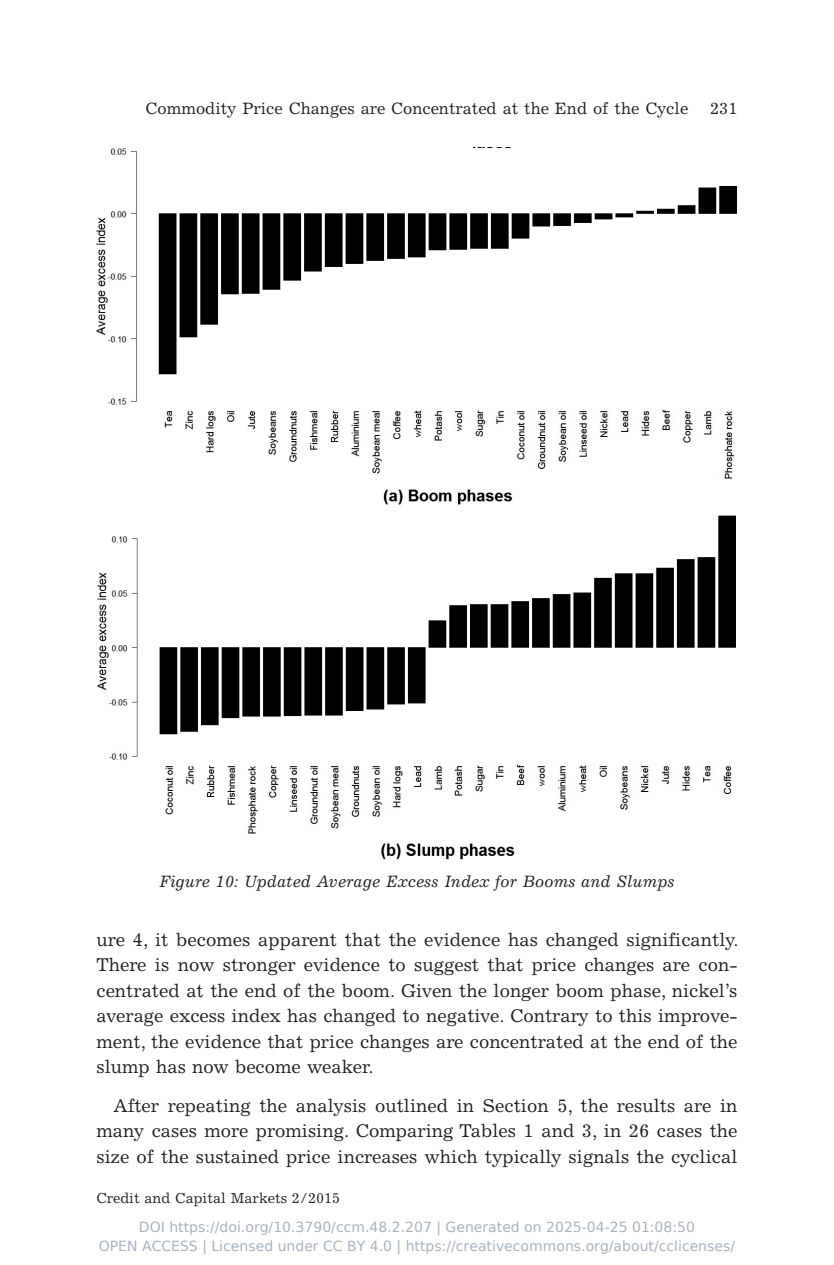
<style>
.page{position:relative;width:834px;height:1265px;background:#fff}
.page>*{position:absolute;margin:0;border:0;box-sizing:border-box;transform-origin:0 0}
.t1{font:18.4px/25.6px "Excelsior LT Std";color:#231f20}
.t2{font:16.4px "Excelsior LT Std";color:#231f20}
.t3{font:italic 16.4px "Excelsior LT Std";color:#231f20}
.t4{font:14.4px "Excelsior LT Std";color:#231f20}
.t5{font:14px "DejaVu Sans";color:rgb(36 64 97/.4)}
</style>
<div class="page">
<img style="left:97px;top:515px;width:639px;height:318px">
<img style="left:383px;top:489px;width:130px;height:16px">
<img style="left:96px;top:147px;width:641px;height:331px">
<div style="left:366px;top:132px;width:106px;height:24px;background:#fff"></div>
<img style="left:381px;top:843px;width:134px;height:17px">
<p class="t2" style="left:146px;top:99px;width:544px">Commodity Price Changes are Concentrated at the End of the Cycle</p>
<p class="t2" style="left:709px;top:99px;width:29px">231</p>
<p class="t3" style="left:159px;top:871px;width:517px">Figure 10: Updated Average Excess Index for Booms and Slumps</p>
<p class="t1" style="left:96px;top:926px;width:643px">ure 4, it becomes apparent that the evidence has changed significantly.<br>There is now stronger evidence to suggest that price changes are con&shy;centrated at the end of the boom. Given the longer boom phase, nickel’s average excess index has changed to negative. Contrary to this improve&shy;ment, the evidence that price changes are concentrated at the end of the slump has now become weaker.</p>
<p class="t1" style="left:96px;top:1092px;width:642px;text-align:justify;text-indent:17px">After repeating the analysis outlined in Section 5, the results are in many cases more promising. Comparing Tables 1 and 3, in 26 cases the size of the sustained price increases which typically signals the cyclical</p>
<p class="t4" style="left:96px;top:1189px;width:245px">Credit and Capital Markets 2 / 2015</p>
<p class="t5" style="left:139px;top:1219px;width:557px">DOI https://doi.org/10.3790/ccm.48.2.207 | Generated on 2025-04-25 01:08:50</p>
<p class="t5" style="left:99px;top:1237px;width:637px">OPEN ACCESS | Licensed under CC BY 4.0 | https://creativecommons.org/about/cclicenses/</p>
</div>
